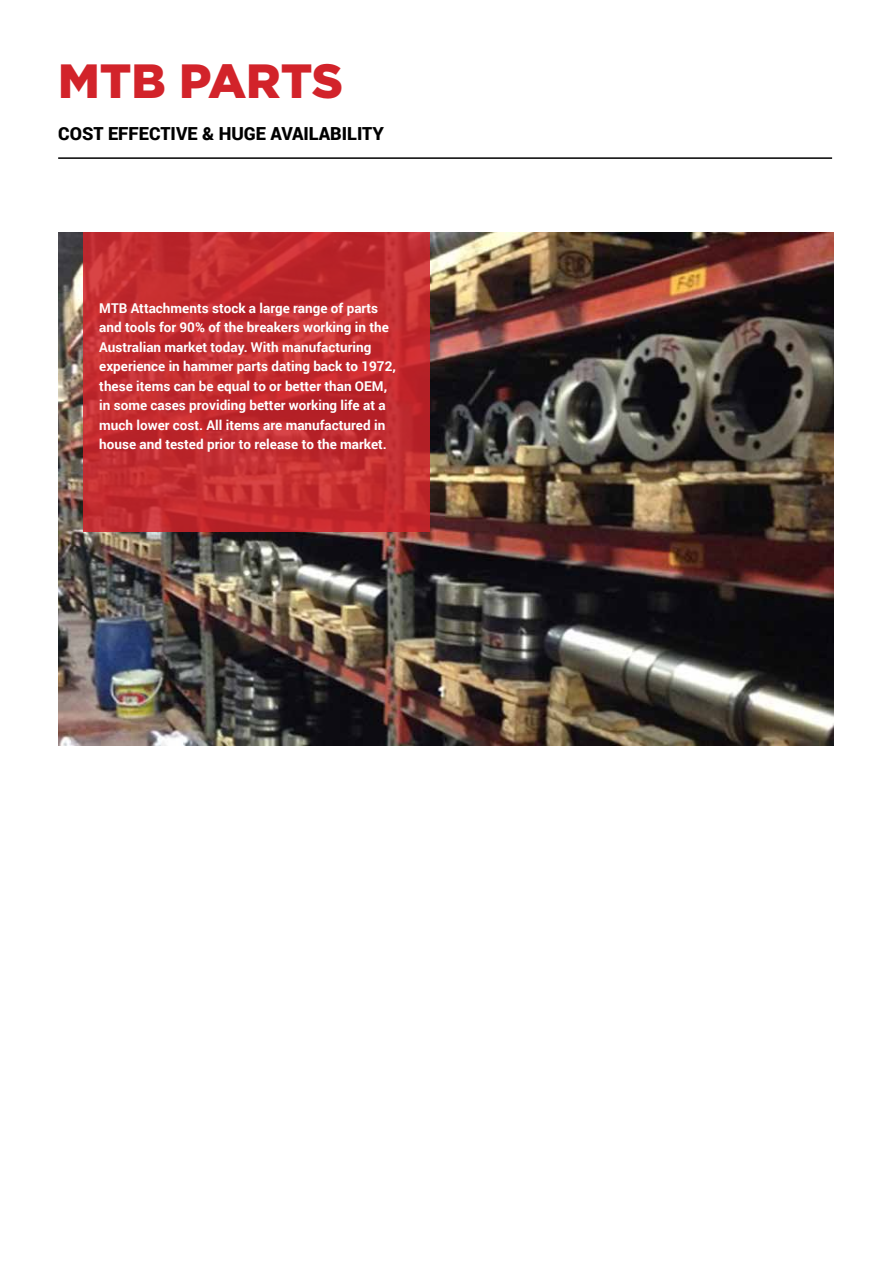
<style>
.page{position:relative;width:893px;height:1263px;background:#fff}
.page>*{position:absolute;margin:0;border:0;box-sizing:border-box;transform-origin:0 0}
.t1{font:900 48px "Gotham";color:#d2232a}
.t2{font:900 18px "Roboto";color:#000}
.t3{font:700 13.5px/19.5px "Roboto";color:#fff}
</style>
<div class="page">
<hr style="left:58px;top:157px;width:774px;height:2px;background:#000">
<img style="left:58px;top:232px;width:775px;height:514px">
<svg style="left:83px;top:232px;width:347px;height:300px;background:#c32c2f"></svg>
<h1 class="t1" style="left:58px;top:48px;width:286px">MTB PARTS</h1>
<h2 class="t2" style="left:58px;top:121px;width:327px">COST EFFECTIVE &amp; HUGE AVAILABILITY</h2>
<p class="t3" style="left:99px;top:298px;width:298px">MTB Attachments stock a large range of parts and tools for 90% of the breakers working in the Australian market today. With manufacturing experience in hammer parts dating back to 1972, these items can be equal to or better than OEM, in some cases providing better working life at a much lower cost. All items are manufactured in house and tested prior to release to the market.</p>
</div>
